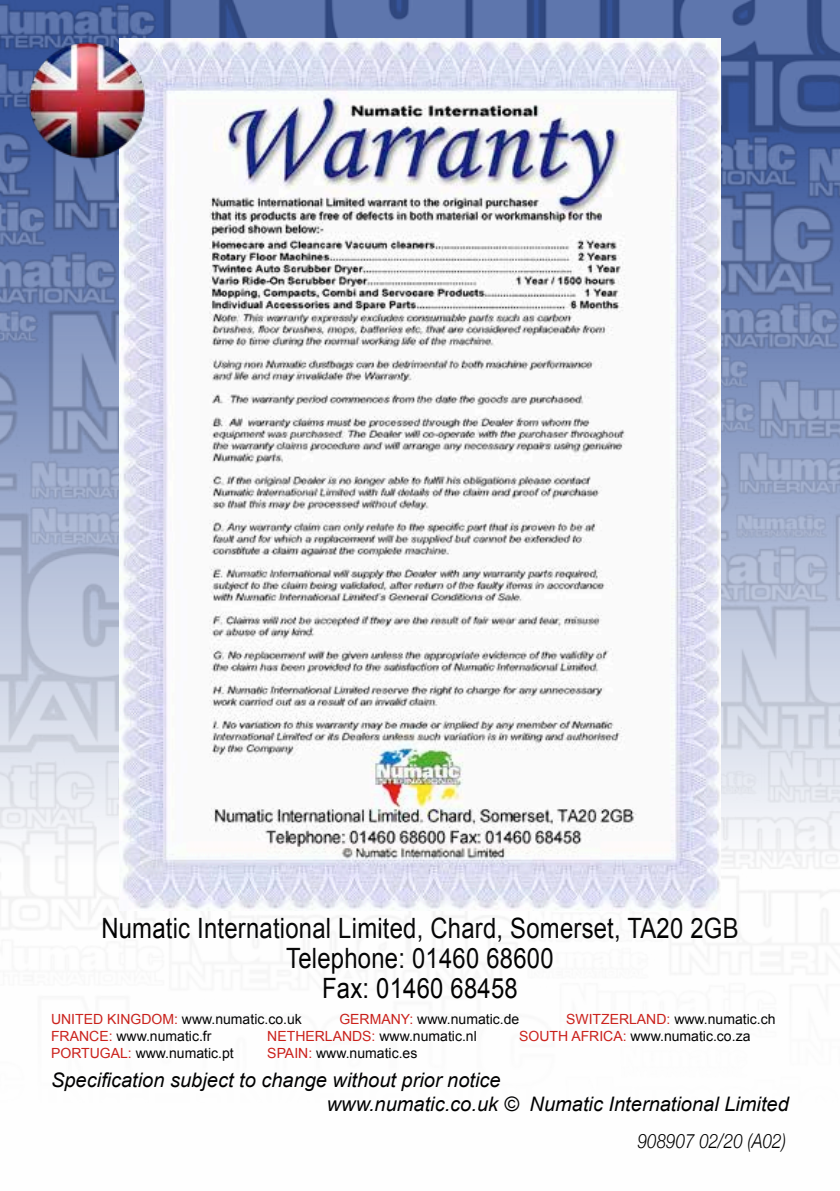
<style>
.page{position:relative;width:840px;height:1191px;background:#fff}
.page>*{position:absolute;margin:0;border:0;box-sizing:border-box;transform-origin:0 0}
.t1{font:28px/30px "Arial";letter-spacing:.01em;color:#000;text-align:center;scale:.85 1}
.t2{font:italic 20px/24px "Arial";color:#000}
.t3{font:italic 300 20px "Helvetica Neue";color:#000;scale:.85 1}
.t4{font:14px "Arial";color:#000}
.s1{color:#cc1f19}
</style>
<div class="page">
<img style="left:0;top:0;width:839px;height:974px">
<img style="left:120px;top:38px;width:600px;height:872px">
<img style="left:26px;top:38px;width:122px;height:123px">
<h1 class="t1" style="left:101px;top:913px;width:750px">Numatic International Limited, Chard, Somerset, TA20 2GB<br>Telephone: 01460 68600<br>Fax: 01460 68458</h1>
<p class="t4" style="left:51px;top:1010px;width:252px"><span class="s1">UNITED KINGDOM:</span> www.numatic.co.uk</p>
<p class="t4" style="left:339px;top:1010px;width:181px"><span class="s1">GERMANY:</span> www.numatic.de</p>
<p class="t4" style="left:565px;top:1010px;width:211px"><span class="s1">SWITZERLAND:</span> www.numatic.ch</p>
<p class="t4" style="left:51px;top:1027px;width:162px"><span class="s1">FRANCE:</span> www.numatic.fr</p>
<p class="t4" style="left:267px;top:1027px;width:211px"><span class="s1">NETHERLANDS:</span> www.numatic.nl</p>
<p class="t4" style="left:519px;top:1027px;width:233px"><span class="s1">SOUTH AFRICA:</span> www.numatic.co.za</p>
<p class="t4" style="left:51px;top:1043px;width:184px"><span class="s1">PORTUGAL:</span> www.numatic.pt</p>
<p class="t4" style="left:267px;top:1043px;width:151px"><span class="s1">SPAIN:</span> www.numatic.es</p>
<h2 class="t2" style="left:326px;top:1068px;width:463px;text-indent:-275px">Specification subject to change without prior notice<br>www.numatic.co.uk © Numatic International Limited</h2>
<h2 class="t3" style="left:637px;top:1125px;width:176px">908907 02/20 (A02)</h2>
</div>
